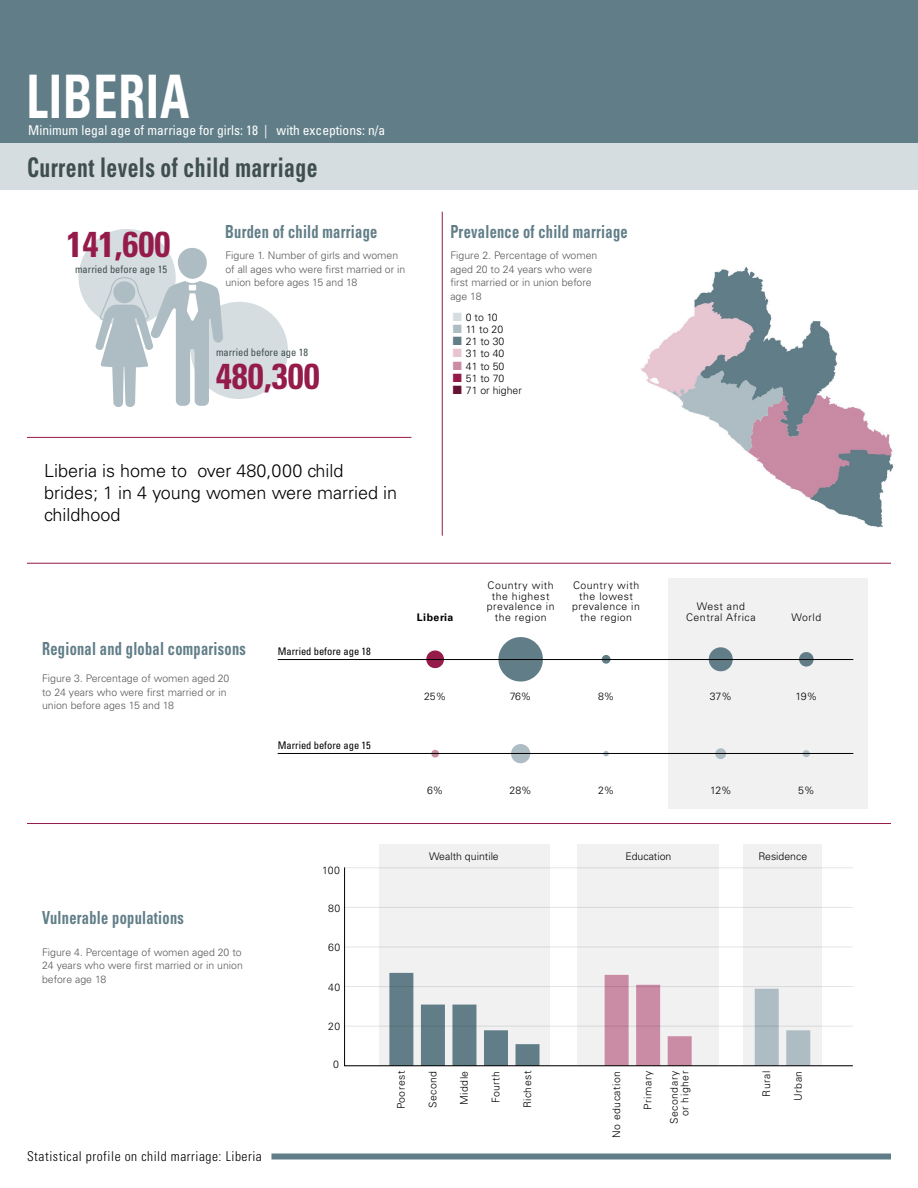
<style>
.page{position:relative;width:918px;height:1188px;background:#fff}
.page>*{position:absolute;margin:0;border:0;box-sizing:border-box;transform-origin:0 0}
.t1{font:81px "Chartwell Bubbles";color:#617e88}
.t2{font:81px "Chartwell Bubbles";color:#aebdc4}
.t3{font:81px "Chartwell Bubbles";color:#951b4b}
.t4{font:81px "Chartwell Bubbles";color:#ca8ba4}
.t5{font:700 condensed 60px "Univers LT Std";letter-spacing:.02em;color:#fff;scale:.8 1}
.t6{font:700 condensed 36px "Univers LT Std";color:#951b4b}
.t7{font:700 condensed 27px "Univers LT Std";letter-spacing:.02em;color:#3f4e4e;scale:.8 1}
.t8{font:700 condensed 18px "Univers LT Std";letter-spacing:.02em;color:#617e88;scale:.8 1}
.t9{font:300 18px/21.6px "Univers LT Std";color:#000}
.t10{font:condensed 13.5px "Univers LT Std";color:#fff}
.t11{font:300 condensed 13.5px "Univers LT Std";letter-spacing:.04em;color:#000}
.t12{font:300 10.5px/13.5px "Univers LT Std";color:#58595b}
.t13{font:300 10.5px/10.5px "Univers LT Std";letter-spacing:.05em;color:#000;text-align:center}
.t14{font:300 10.5px "Univers LT Std";color:#000}
.t15{font:condensed 10.5px "Univers LT Std";color:#3f4e4e}
.t16{font:condensed 10.5px "Univers LT Std";color:#000}
.t17{font:700 10.5px "Univers LT Std";letter-spacing:.05em;color:#000}
.s1{color:#d6dde0}
.s2{color:#aebdc4}
.s3{color:#617e88}
.s4{color:#e7c4d0}
.s5{color:#ca8ba4}
.s6{color:#951b4b}
.s7{color:#661234}
</style>
<div class="page">
<div style="left:0;top:0;width:918px;height:183px;background:#617e88"></div>
<div style="left:0;top:144px;width:918px;height:46px;background:#d6dde0"></div>
<div style="left:79px;top:229px;width:97px;height:97px;background:#d6dde0;border-radius:50%"></div>
<div style="left:191px;top:302px;width:97px;height:97px;background:#d6dde0;border-radius:50%"></div>
<svg style="left:96px;top:248px;width:127px;height:159px"></svg>
<hr style="left:442px;top:212px;width:1px;height:324px;background:#951b4b">
<hr style="left:27px;top:437px;width:384px;height:1px;background:#951b4b">
<hr style="left:27px;top:563px;width:864px;height:1px;background:#951b4b">
<hr style="left:27px;top:823px;width:864px;height:1px;background:#951b4b">
<div style="left:379px;top:844px;width:170px;height:222px;background:#f1f1f2"></div>
<div style="left:578px;top:844px;width:141px;height:222px;background:#f1f1f2"></div>
<div style="left:744px;top:844px;width:78px;height:222px;background:#f1f1f2"></div>
<div style="left:668px;top:578px;width:200px;height:231px;background:#f1f1f2"></div>
<div style="left:271px;top:1154px;width:620px;height:6px;background:#617e88"></div>
<hr style="left:278px;top:753px;width:575px;height:1px;background:#000">
<hr style="left:278px;top:659px;width:575px;height:1px;background:#000">
<svg style="left:344px;top:867px;width:509px;height:199px"></svg>
<img style="left:641px;top:267px;width:253px;height:261px">
<h2 class="t5" style="left:27px;top:59px;width:205px">LIBERIA</h2>
<p class="t10" style="left:28px;top:122px;width:359px">Minimum legal age of marriage for girls: 18 | with exceptions: n/a</p>
<h3 class="t7" style="left:27px;top:151px;width:365px">Current levels of child marriage</h3>
<h3 class="t6" style="left:67px;top:222px;width:105px">141,600</h3>
<p class="t15" style="left:75px;top:262px;width:94px">married before age 15</p>
<h3 class="t8" style="left:225px;top:220px;width:192px">Burden of child marriage</h3>
<p class="t12" style="left:225px;top:249px;width:181px">Figure 1. Number of girls and women of all ages who were first married or in union before ages 15 and 18</p>
<p class="t15" style="left:216px;top:345px;width:94px">married before age 18</p>
<h3 class="t6" style="left:216px;top:354px;width:105px">480,300</h3>
<h3 class="t8" style="left:450px;top:220px;width:223px">Prevalence of child marriage</h3>
<p class="t12" style="left:450px;top:249px;width:149px">Figure 2. Percentage of women aged 20 to 24 years who were first married or in union before age 18</p>
<p class="t13" style="left:453px;top:312px;width:46px"><span class="s1">■</span> 0 to 10</p>
<p class="t13" style="left:453px;top:324px;width:52px"><span class="s2">■</span> 11 to 20</p>
<p class="t13" style="left:453px;top:336px;width:53px"><span class="s3">■</span> 21 to 30</p>
<p class="t13" style="left:453px;top:349px;width:53px"><span class="s4">■</span> 31 to 40</p>
<p class="t13" style="left:453px;top:361px;width:53px"><span class="s5">■</span> 41 to 50</p>
<p class="t13" style="left:453px;top:373px;width:53px"><span class="s6">■</span> 51 to 70</p>
<p class="t14" style="left:453px;top:384px;width:70px"><span class="s7">■</span> 71 or higher</p>
<h3 class="t9" style="left:44px;top:460px;width:354px">Liberia is home to over 480,000 child brides; 1 in 4 young women were married in childhood</h3>
<h3 class="t8" style="left:42px;top:638px;width:256px">Regional and global comparisons</h3>
<p class="t12" style="left:42px;top:672px;width:189px">Figure 3. Percentage of women aged 20 to 24 years who were first married or in union before ages 15 and 18</p>
<p class="t16" style="left:278px;top:645px;width:95px">Married before age 18</p>
<p class="t16" style="left:278px;top:739px;width:95px">Married before age 15</p>
<h3 class="t8" style="left:42px;top:906px;width:179px">Vulnerable populations</h3>
<p class="t12" style="left:42px;top:945px;width:202px;text-align:justify">Figure 4. Percentage of women aged 20 to 24 years who were first married or in union before age 18</p>
<p class="t13" style="left:322px;top:865px;width:19px">100</p>
<p class="t13" style="left:328px;top:903px;width:14px">80</p>
<p class="t13" style="left:328px;top:942px;width:14px">60</p>
<p class="t13" style="left:328px;top:982px;width:14px">40</p>
<p class="t13" style="left:328px;top:1021px;width:14px">20</p>
<p class="t13" style="left:333px;top:1059px;width:7px">0</p>
<p class="t13" style="left:487px;top:580px;width:69px">Country with the highest prevalence in the region</p>
<p class="t13" style="left:572px;top:580px;width:69px">Country with the lowest prevalence in the region</p>
<p class="t17" style="left:417px;top:611px;width:38px">Liberia</p>
<p class="t13" style="left:686px;top:601px;width:71px">West and<br>Central Africa</p>
<p class="t13" style="left:792px;top:612px;width:31px">World</p>
<h1 class="t3" style="left:424px;top:610px;width:23px">25</h1>
<h1 class="t1" style="left:496px;top:610px;width:50px">76</h1>
<h1 class="t1" style="left:600px;top:610px;width:14px">8</h1>
<h1 class="t1" style="left:707px;top:610px;width:30px">37</h1>
<h1 class="t1" style="left:797px;top:610px;width:20px">19</h1>
<p class="t13" style="left:424px;top:691px;width:24px">25%</p>
<p class="t13" style="left:510px;top:691px;width:23px">76%</p>
<p class="t13" style="left:598px;top:691px;width:18px">8%</p>
<p class="t13" style="left:710px;top:691px;width:24px">37%</p>
<p class="t13" style="left:796px;top:691px;width:23px">19%</p>
<h1 class="t4" style="left:429px;top:704px;width:13px">6</h1>
<h1 class="t2" style="left:509px;top:704px;width:25px">28</h1>
<h1 class="t2" style="left:601px;top:704px;width:11px">2</h1>
<h1 class="t2" style="left:713px;top:704px;width:16px">12</h1>
<h1 class="t2" style="left:801px;top:704px;width:13px">5</h1>
<p class="t13" style="left:427px;top:785px;width:18px">6%</p>
<p class="t13" style="left:510px;top:785px;width:24px">28%</p>
<p class="t13" style="left:598px;top:785px;width:18px">2%</p>
<p class="t13" style="left:710px;top:785px;width:23px">12%</p>
<p class="t13" style="left:798px;top:785px;width:18px">5%</p>
<p class="t14" style="left:429px;top:850px;width:71px">Wealth quintile</p>
<p class="t14" style="left:625px;top:850px;width:48px">Education</p>
<p class="t14" style="left:758px;top:850px;width:50px">Residence</p>
<p class="t11" style="left:27px;top:1148px;width:236px">Statistical profile on child marriage: Liberia</p>
<p class="t13" style="left:611px;top:1138px;width:69px;rotate:-90deg">No education</p>
<p class="t13" style="left:643px;top:1110px;width:40px;rotate:-90deg">Primary</p>
<p class="t13" style="left:669px;top:1124px;width:55px;text-align:right;rotate:-90deg">Secondary or higher</p>
<p class="t13" style="left:396px;top:1109px;width:40px;rotate:-90deg">Poorest</p>
<p class="t13" style="left:427px;top:1108px;width:39px;rotate:-90deg">Second</p>
<p class="t13" style="left:459px;top:1105px;width:36px;rotate:-90deg">Middle</p>
<p class="t13" style="left:491px;top:1103px;width:34px;rotate:-90deg">Fourth</p>
<p class="t13" style="left:522px;top:1108px;width:39px;rotate:-90deg">Richest</p>
<p class="t13" style="left:761px;top:1097px;width:27px;rotate:-90deg">Rural</p>
<p class="t13" style="left:793px;top:1101px;width:32px;rotate:-90deg">Urban</p>
</div>
